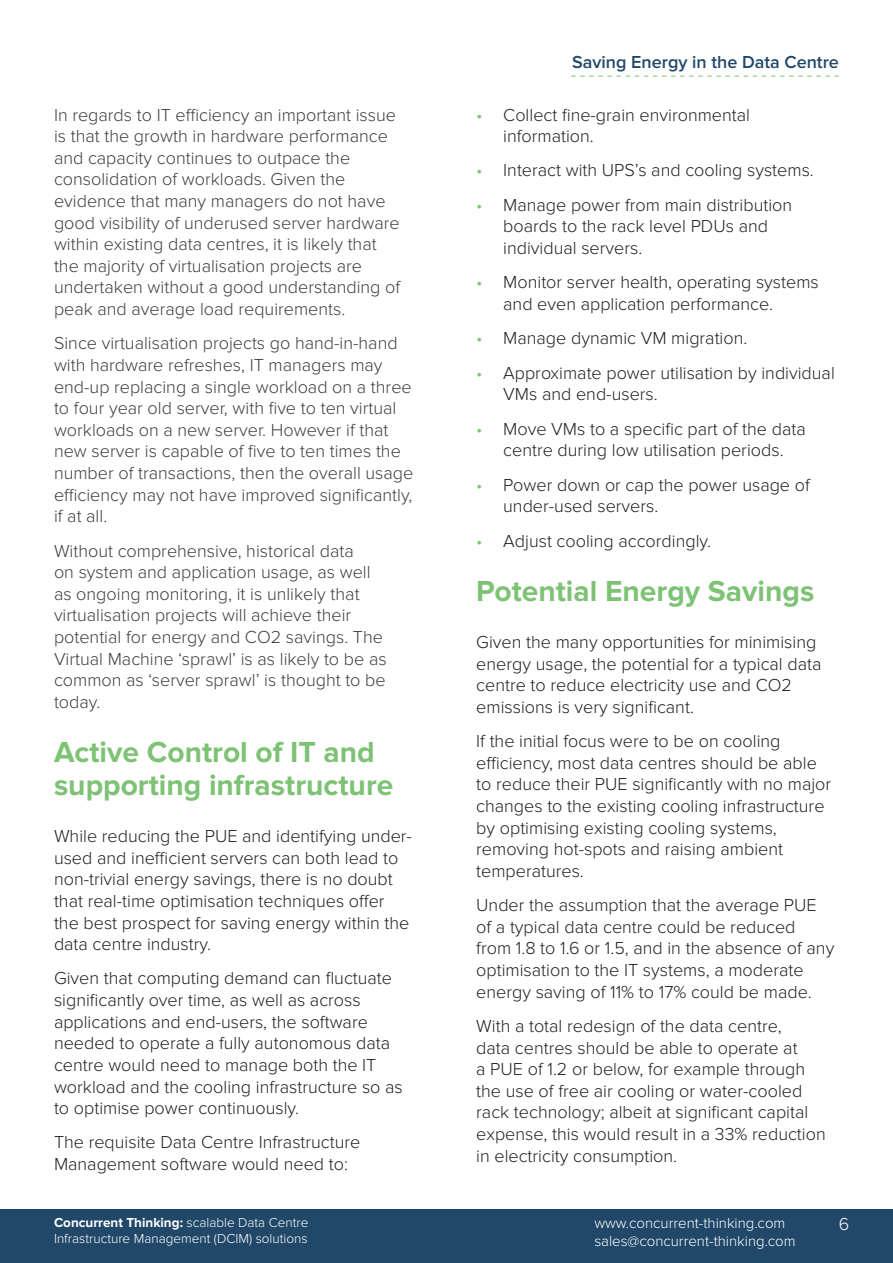
<style>
.page{position:relative;width:893px;height:1263px;background:#fff}
.page>*{position:absolute;margin:0;border:0;box-sizing:border-box;transform-origin:0 0}
.CT_headings{font:700 30px/33px "Proxima Nova";color:#7ec275}
.CT_body{font:300 18px/21.6px "Proxima Nova";color:#231f20}
.CT_body-2{font:300 18px/21.6px "Proxima Nova";color:#3e3e3f}
.t1{font:600 18px "Proxima Nova";color:#214869}
.t2{font:300 18px "Proxima Nova";color:#fff}
.t3{font:300 15px "Proxima Nova";color:#fff}
.t4{font:300 13.5px/16.2px "Proxima Nova";color:#fff}
.s1{color:#7ec275}
.s2{font-weight:700}
</style>
<div class="page">
<div style="left:0;top:1209px;width:893px;height:54px;background:#214869"></div>
<svg style="left:571px;top:76px;width:268px;height:1px"></svg>
<p class="CT_body-2" style="left:54px;top:104px;width:348px">In regards to IT efficiency an important issue is that the growth in hardware performance and capacity continues to outpace the consolidation of workloads. Given the evidence that many managers do not have good visibility of underused server hardware within existing data centres, it is likely that the majority of virtualisation projects are undertaken without a good understanding of peak and average load requirements.</p>
<p class="CT_body-2" style="left:54px;top:333px;width:361px">Since virtualisation projects go hand-in-hand with hardware refreshes, IT managers may end-up replacing a single workload on a three to four year old server, with five to ten virtual workloads on a new server. However if that new server is capable of five to ten times the number of transactions, then the overall usage efficiency may not have improved significantly, if at all.</p>
<p class="CT_body-2" style="left:54px;top:540px;width:334px">Without comprehensive, historical data<br>on system and application usage, as well as ongoing monitoring, it is unlikely that virtualisation projects will achieve their potential for energy and CO2 savings. The Virtual Machine ‘sprawl’ is as likely to be as common as ‘server sprawl’ is thought to be today.</p>
<p class="CT_headings" style="left:54px;top:736px;width:341px">Active Control of IT and supporting infrastructure</p>
<p class="CT_body" style="left:54px;top:825px;width:360px">While reducing the PUE and identifying under&shy;used and inefficient servers can both lead to non-trivial energy savings, there is no doubt that real-time optimisation techniques offer the best prospect for saving energy within the data centre industry.</p>
<p class="CT_body" style="left:54px;top:968px;width:350px">Given that computing demand can fluctuate significantly over time, as well as across applications and end-users, the software needed to operate a fully autonomous data centre would need to manage both the IT workload and the cooling infrastructure so as to optimise power continuously.</p>
<p class="CT_body" style="left:54px;top:1132px;width:308px">The requisite Data Centre Infrastructure<br>Management software would need to:</p>
<p class="t1" style="left:572px;top:52px;width:268px">Saving Energy in the Data Centre</p>
<p class="CT_body" style="left:503px;top:104px;width:248px;text-indent:-27px"><span class="s1">•</span> Collect fine-grain environmental information.</p>
<p class="CT_body" style="left:476px;top:160px;width:339px"><span class="s1">•</span> Interact with UPS’s and cooling systems.</p>
<p class="CT_body" style="left:503px;top:194px;width:290px;text-indent:-27px"><span class="s1">•</span> Manage power from main distribution boards to the rack level PDUs and individual servers.</p>
<p class="CT_body" style="left:503px;top:272px;width:317px;text-indent:-27px"><span class="s1">•</span> Monitor server health, operating systems and even application performance.</p>
<p class="CT_body" style="left:476px;top:328px;width:273px"><span class="s1">•</span> Manage dynamic VM migration.</p>
<p class="CT_body" style="left:503px;top:362px;width:333px;text-indent:-27px"><span class="s1">•</span> Approximate power utilisation by individual<br>VMs and end-users.</p>
<p class="CT_body" style="left:476px;top:418px;width:331px;text-align:center"><span class="s1">•</span> Move VMs to a specific part of the data centre during low utilisation periods.</p>
<p class="CT_body" style="left:503px;top:474px;width:308px;text-indent:-27px"><span class="s1">•</span> Power down or cap the power usage of under-used servers.</p>
<p class="CT_body" style="left:476px;top:530px;width:236px"><span class="s1">•</span> Adjust cooling accordingly.</p>
<p class="CT_headings" style="left:476px;top:575px;width:340px">Potential Energy Savings</p>
<p class="CT_body" style="left:476px;top:631px;width:347px">Given the many opportunities for minimising energy usage, the potential for a typical data centre to reduce electricity use and CO2 emissions is very significant.</p>
<p class="CT_body" style="left:476px;top:731px;width:356px">If the initial focus were to be on cooling efficiency, most data centres should be able to reduce their PUE significantly with no major changes to the existing cooling infrastructure by optimising existing cooling systems, removing hot-spots and raising ambient temperatures.</p>
<p class="CT_body" style="left:476px;top:894px;width:360px">Under the assumption that the average PUE of a typical data centre could be reduced from 1.8 to 1.6 or 1.5, and in the absence of any optimisation to the IT systems, a moderate energy saving of 11% to 17% could be made.</p>
<p class="CT_body" style="left:476px;top:1015px;width:351px">With a total redesign of the data centre,<br>data centres should be able to operate at<br>a PUE of 1.2 or below, for example through the use of free air cooling or water-cooled rack technology; albeit at significant capital expense, this would result in a 33% reduction in electricity consumption.</p>
<p class="t4" style="left:54px;top:1214px;width:256px"><span class="s2">Concurrent Thinking:</span> scalable Data Centre<br>Infrastructure Management (DCIM) solutions</p>
<p class="t3" style="left:594px;top:1214px;width:193px">www.concurrent-thinking.com</p>
<p class="t2" style="left:839px;top:1214px;width:12px">6</p>
<p class="t3" style="left:594px;top:1232px;width:203px">sales@concurrent-thinking.com</p>
</div>
